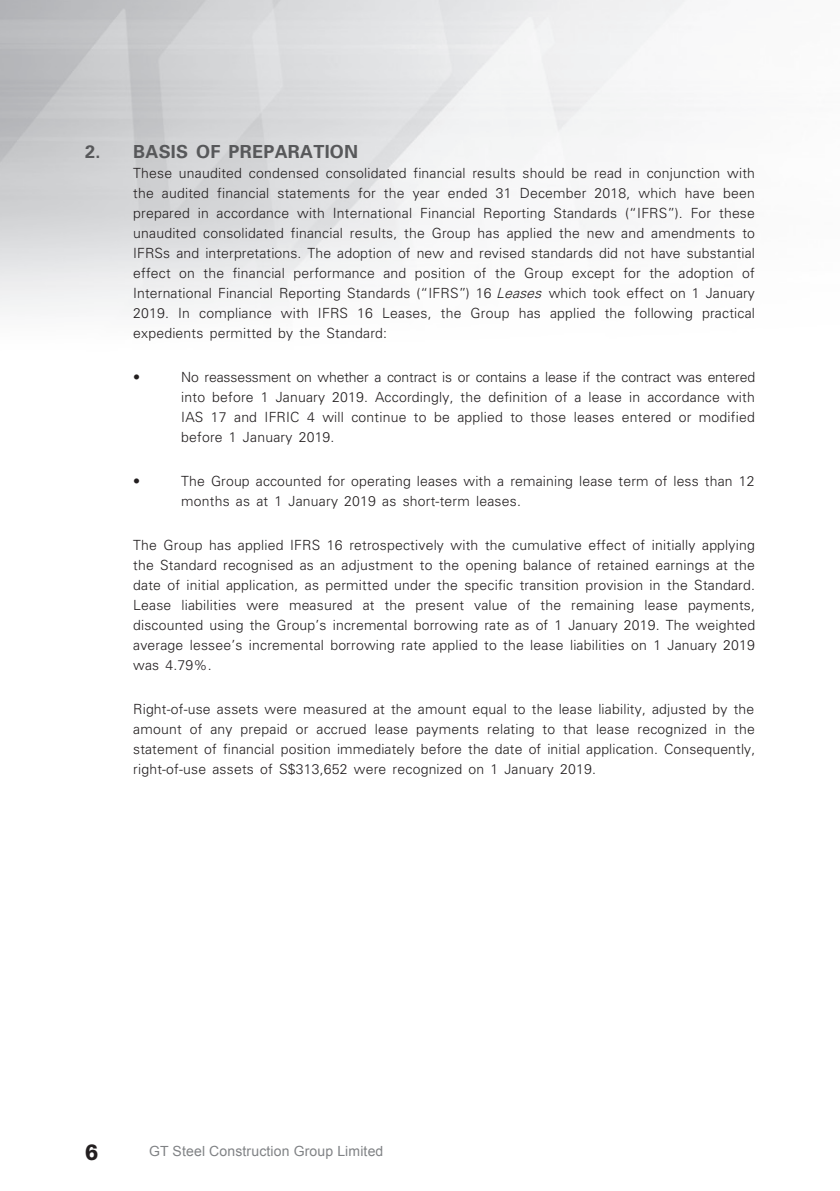
<style>
.page{position:relative;width:840px;height:1191px;background:#fff}
.page>*{position:absolute;margin:0;border:0;box-sizing:border-box;transform-origin:0 0}
.t1{font:900 22px "Univers LT Std";color:#231f20;scale:.9 1}
._17_H1__Note{font:700 18px "Univers LT Std";letter-spacing:.015em;color:#57585a}
._26___P2__Note{font:300 14px/20px "Univers LT Std";letter-spacing:.015em;color:#231f20;text-align:justify}
._22____IN2__Note{font:300 14px/20px "Univers LT Std";letter-spacing:.015em;color:#231f20;text-align:justify}
.t2{font:14px "Arial";letter-spacing:.01em;color:#808285}
.s1{font-style:italic}
</style>
<div class="page">
<p class="_17_H1__Note" style="left:85px;top:141px;width:274px">2. BASIS OF PREPARATION</p>
<p class="_26___P2__Note" style="left:133px;top:163px;width:623px">These unaudited condensed consolidated financial results should be read in conjunction with the audited financial statements for the year ended 31 December 2018, which have been prepared in accordance with International Financial Reporting Standards (“IFRS”). For these unaudited consolidated financial results, the Group has applied the new and amendments to IFRSs and interpretations. The adoption of new and revised standards did not have substantial effect on the financial performance and position of the Group except for the adoption of International Financial Reporting Standards (“IFRS”) 16 <span class="s1">Leases</span> which took effect on 1 January 2019. In compliance with IFRS 16 Leases, the Group has applied the following practical expedients permitted by the Standard:</p>
<p class="_22____IN2__Note" style="left:133px;top:367px;width:8px">•</p>
<p class="_22____IN2__Note" style="left:181px;top:367px;width:575px">No reassessment on whether a contract is or contains a lease if the contract was entered into before 1 January 2019. Accordingly, the definition of a lease in accordance with IAS 17 and IFRIC 4 will continue to be applied to those leases entered or modified before 1 January 2019.</p>
<p class="_22____IN2__Note" style="left:133px;top:471px;width:8px">•</p>
<p class="_22____IN2__Note" style="left:181px;top:471px;width:574px">The Group accounted for operating leases with a remaining lease term of less than 12 months as at 1 January 2019 as short-term leases.</p>
<p class="_26___P2__Note" style="left:133px;top:535px;width:623px">The Group has applied IFRS 16 retrospectively with the cumulative effect of initially applying the Standard recognised as an adjustment to the opening balance of retained earnings at the date of initial application, as permitted under the specific transition provision in the Standard.<br>Lease liabilities were measured at the present value of the remaining lease payments, discounted using the Group’s incremental borrowing rate as of 1 January 2019. The weighted average lessee’s incremental borrowing rate applied to the lease liabilities on 1 January 2019 was 4.79%.</p>
<p class="_26___P2__Note" style="left:133px;top:699px;width:623px">Right-of-use assets were measured at the amount equal to the lease liability, adjusted by the amount of any prepaid or accrued lease payments relating to that lease recognized in the statement of financial position immediately before the date of initial application. Consequently, right-of-use assets of S$313,652 were recognized on 1 January 2019.</p>
<h1 class="t1" style="left:85px;top:1137px;width:16px">6</h1>
<p class="t2" style="left:149px;top:1141px;width:236px">GT Steel Construction Group Limited</p>
</div>
